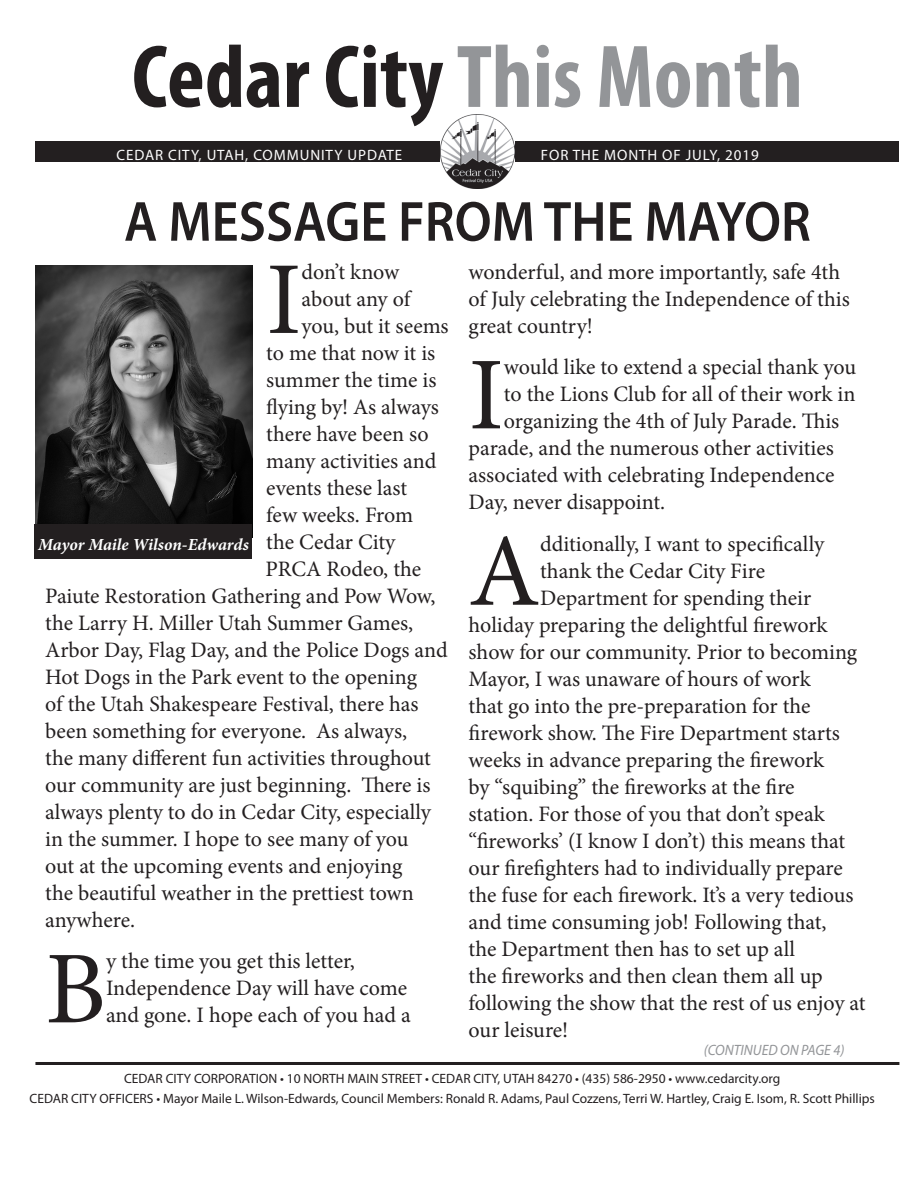
<style>
.page{position:relative;width:918px;height:1188px;background:#fff}
.page>*{position:absolute;margin:0;border:0;box-sizing:border-box;transform-origin:0 0}
.t1{font:103.5px "Minion Pro";color:#231f20}
.t2{font:700 condensed 90px "Myriad Pro";color:#231f20}
.t3{font:600 57px "Myriad Pro";color:#231f20;scale:.92 1}
.t4{font:22.05px/27px "Minion Pro";letter-spacing:-.005em;color:#231f20}
.t5{font:italic 700 16.95px "Minion Pro";letter-spacing:-.005em;color:#fff}
.t6{font:15px "Myriad Pro";letter-spacing:.06em;color:#fff}
.t7{font:italic 15px "Myriad Pro";color:#939598;scale:.95 1}
.t8{font:13.5px "Myriad Pro";color:#231f20}
.s1{color:#939598}
</style>
<div class="page">
<img style="left:35px;top:265px;width:218px;height:272px">
<div style="left:35px;top:524px;width:217px;height:34px;background:#231f20"></div>
<div style="left:35px;top:142px;width:864px;height:20px;background:#231f20"></div>
<img style="left:440px;top:115px;width:74px;height:74px">
<hr style="left:35px;top:1062px;width:864px;height:3px;background:#231f20">
<p class="t2" style="left:132px;top:21px;width:673px">Cedar City <span class="s1">This Month</span></p>
<p class="t6" style="left:116px;top:146px;width:287px">CEDAR CITY, UTAH, COMMUNITY UPDATE</p>
<p class="t6" style="left:541px;top:146px;width:219px">FOR THE MONTH OF JULY, 2019</p>
<p class="t3" style="left:124px;top:190px;width:748px">A MESSAGE FROM THE MAYOR</p>
<p class="t1" style="left:266px;top:231px;width:37px">I</p>
<p class="t4" style="left:302px;top:259px;width:99px">don’t know</p>
<p class="t4" style="left:302px;top:286px;width:110px">about any of</p>
<p class="t4" style="left:302px;top:313px;width:149px">you, but it seems</p>
<p class="t4" style="left:266px;top:340px;width:171px">to me that now it is</p>
<p class="t4" style="left:266px;top:367px;width:172px">summer the time is</p>
<p class="t4" style="left:266px;top:394px;width:174px">flying by! As always</p>
<p class="t4" style="left:266px;top:421px;width:164px">there have been so</p>
<p class="t4" style="left:266px;top:448px;width:172px">many activities and</p>
<p class="t4" style="left:266px;top:475px;width:142px">events these last</p>
<p class="t4" style="left:266px;top:502px;width:148px">few weeks. From</p>
<p class="t4" style="left:266px;top:529px;width:130px">the Cedar City</p>
<p class="t4" style="left:266px;top:556px;width:157px">PRCA Rodeo, the</p>
<p class="t4" style="left:45px;top:583px;width:392px">Paiute Restoration Gathering and Pow Wow,</p>
<p class="t4" style="left:45px;top:610px;width:370px">the Larry H. Miller Utah Summer Games,</p>
<p class="t4" style="left:45px;top:637px;width:404px">Arbor Day, Flag Day, and the Police Dogs and</p>
<p class="t4" style="left:45px;top:664px;width:373px">Hot Dogs in the Park event to the opening</p>
<p class="t4" style="left:45px;top:691px;width:375px">of the Utah Shakespeare Festival, there has</p>
<p class="t4" style="left:45px;top:718px;width:363px">been something for everyone. As always,</p>
<p class="t4" style="left:45px;top:745px;width:387px">the many different fun activities throughout</p>
<p class="t4" style="left:45px;top:772px;width:387px">our community are just beginning. There is</p>
<p class="t4" style="left:45px;top:799px;width:387px">always plenty to do in Cedar City, especially</p>
<p class="t4" style="left:45px;top:826px;width:365px">in the summer. I hope to see many of you</p>
<p class="t4" style="left:45px;top:853px;width:359px">out at the upcoming events and enjoying</p>
<p class="t4" style="left:45px;top:880px;width:370px">the beautiful weather in the prettiest town</p>
<p class="t4" style="left:45px;top:907px;width:91px">anywhere.</p>
<p class="t1" style="left:45px;top:920px;width:62px">B</p>
<p class="t4" style="left:106px;top:948px;width:306px">y the time you get this letter,<br>Independence Day will have come and gone. I hope each of you had a</p>
<p class="t5" style="left:38px;top:533px;width:212px">Mayor Maile Wilson-Edwards</p>
<p class="t4" style="left:469px;top:259px;width:383px">wonderful, and more importantly, safe 4th of July celebrating the Independence of this great country!</p>
<p class="t1" style="left:469px;top:326px;width:37px">I</p>
<p class="t4" style="left:504px;top:354px;width:354px">would like to extend a special thank you</p>
<p class="t4" style="left:504px;top:381px;width:353px">to the Lions Club for all of their work in</p>
<p class="t4" style="left:504px;top:408px;width:337px">organizing the 4th of July Parade. This</p>
<p class="t4" style="left:469px;top:435px;width:367px">parade, and the numerous other activities</p>
<p class="t4" style="left:469px;top:462px;width:367px">associated with celebrating Independence</p>
<p class="t4" style="left:469px;top:489px;width:198px">Day, never disappoint.</p>
<p class="t1" style="left:469px;top:502px;width:73px">A</p>
<p class="t4" style="left:540px;top:530px;width:286px">dditionally, I want to specifically</p>
<p class="t4" style="left:540px;top:557px;width:226px">thank the Cedar City Fire</p>
<p class="t4" style="left:540px;top:584px;width:273px">Department for spending their</p>
<p class="t4" style="left:469px;top:611px;width:360px">holiday preparing the delightful firework</p>
<p class="t4" style="left:469px;top:638px;width:390px">show for our community. Prior to becoming</p>
<p class="t4" style="left:469px;top:665px;width:343px">Mayor, I was unaware of hours of work</p>
<p class="t4" style="left:469px;top:692px;width:344px">that go into the pre-preparation for the</p>
<p class="t4" style="left:469px;top:719px;width:373px">firework show. The Fire Department starts</p>
<p class="t4" style="left:469px;top:746px;width:357px">weeks in advance preparing the firework</p>
<p class="t4" style="left:469px;top:773px;width:327px">by “squibing” the fireworks at the fire</p>
<p class="t4" style="left:469px;top:800px;width:358px">station. For those of you that don’t speak</p>
<p class="t4" style="left:469px;top:827px;width:378px">“fireworks’ (I know I don’t) this means that</p>
<p class="t4" style="left:469px;top:854px;width:376px">our firefighters had to individually prepare</p>
<p class="t4" style="left:469px;top:881px;width:386px">the fuse for each firework. It’s a very tedious</p>
<p class="t4" style="left:469px;top:908px;width:359px">and time consuming job! Following that,</p>
<p class="t4" style="left:469px;top:935px;width:328px">the Department then has to set up all</p>
<p class="t4" style="left:469px;top:962px;width:356px">the fireworks and then clean them all up</p>
<p class="t4" style="left:469px;top:989px;width:398px">following the show that the rest of us enjoy at</p>
<p class="t4" style="left:469px;top:1016px;width:101px">our leisure!</p>
<p class="t7" style="left:704px;top:1041px;width:150px">(CONTINUED ON PAGE 4)</p>
<p class="t8" style="left:124px;top:1071px;width:658px">CEDAR CITY CORPORATION • 10 NORTH MAIN STREET • CEDAR CITY, UTAH 84270 • (435) 586-2950 • www.cedarcity.org</p>
<p class="t8" style="left:30px;top:1091px;width:847px">CEDAR CITY OFFICERS • Mayor Maile L. Wilson-Edwards, Council Members: Ronald R. Adams, Paul Cozzens, Terri W. Hartley, Craig E. Isom, R. Scott Phillips</p>
</div>
